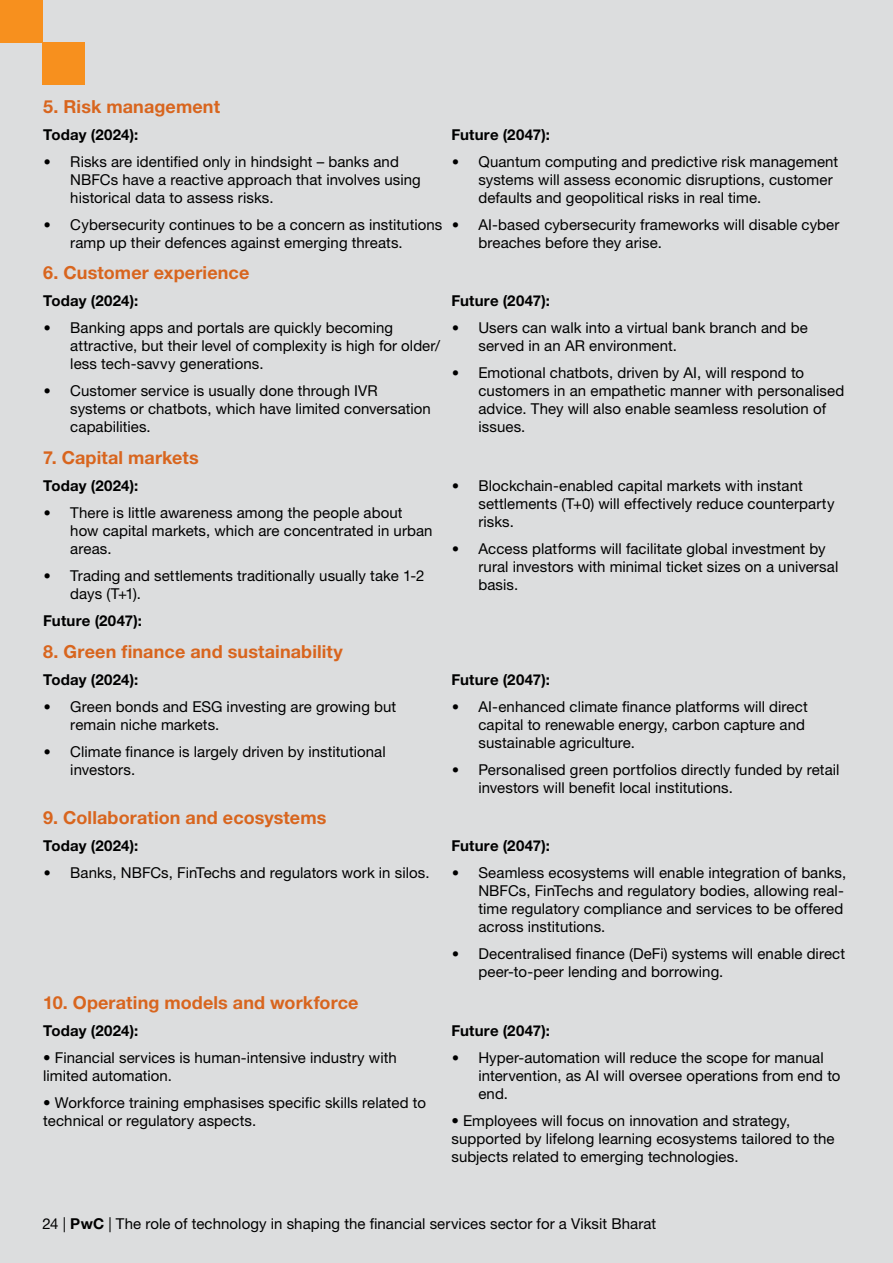
<style>
.page{position:relative;width:893px;height:1263px;background:#dcddde}
.page>*{position:absolute;margin:0;border:0;box-sizing:border-box;transform-origin:0 0}
.t1{font:700 18px "Helvetica Neue LT Pro";letter-spacing:.005em;color:#d8651e}
.t2{font:15px/18px "Helvetica Neue LT Pro";letter-spacing:.005em;color:#000}
.t3{font:700 15px "Helvetica Neue LT Pro";letter-spacing:.015em;color:#000}
.s1{font-family:"Calibri";font-size:16.5px}
.s2{font-weight:700}
</style>
<div class="page">
<div style="left:0;top:0;width:43px;height:43px;background:#f7901e"></div>
<div style="left:42px;top:42px;width:43px;height:43px;background:#f7901e"></div>
<p class="t1" style="left:43px;top:95px;width:178px">5. Risk management</p>
<p class="t3" style="left:43px;top:125px;width:96px">Today (2024):</p>
<p class="t2" style="left:70px;top:152px;width:352px;text-indent:-27px"><span class="s1">•</span> Risks are identified only in hindsight – banks and<br>NBFCs have a reactive approach that involves using historical data to assess risks.</p>
<p class="t2" style="left:70px;top:215px;width:374px;text-indent:-27px"><span class="s1">•</span> Cybersecurity continues to be a concern as institutions ramp up their defences against emerging threats.</p>
<p class="t1" style="left:43px;top:262px;width:208px">6. Customer experience</p>
<p class="t3" style="left:43px;top:292px;width:96px">Today (2024):</p>
<p class="t2" style="left:70px;top:319px;width:371px;text-indent:-27px"><span class="s1">•</span> Banking apps and portals are quickly becoming attractive, but their level of complexity is high for older/ less tech-savvy generations.</p>
<p class="t2" style="left:70px;top:382px;width:362px;text-indent:-27px"><span class="s1">•</span> Customer service is usually done through IVR systems or chatbots, which have limited conversation capabilities.</p>
<p class="t1" style="left:43px;top:446px;width:157px">7. Capital markets</p>
<p class="t3" style="left:43px;top:476px;width:96px">Today (2024):</p>
<p class="t2" style="left:70px;top:503px;width:364px;text-indent:-27px"><span class="s1">•</span> There is little awareness among the people about how capital markets, which are concentrated in urban areas.</p>
<p class="t2" style="left:70px;top:566px;width:356px;text-indent:-27px"><span class="s1">•</span> Trading and settlements traditionally usually take 1-2 days (T+1).</p>
<p class="t3" style="left:43px;top:611px;width:100px">Future (2047):</p>
<p class="t1" style="left:43px;top:640px;width:301px">8. Green finance and sustainability</p>
<p class="t3" style="left:43px;top:670px;width:96px">Today (2024):</p>
<p class="t2" style="left:70px;top:697px;width:327px;text-indent:-27px"><span class="s1">•</span> Green bonds and ESG investing are growing but remain niche markets.</p>
<p class="t2" style="left:70px;top:742px;width:317px;text-indent:-27px"><span class="s1">•</span> Climate finance is largely driven by institutional investors.</p>
<p class="t1" style="left:43px;top:806px;width:285px">9. Collaboration and ecosystems</p>
<p class="t3" style="left:43px;top:836px;width:96px">Today (2024):</p>
<p class="t2" style="left:43px;top:863px;width:388px"><span class="s1">•</span> Banks, NBFCs, FinTechs and regulators work in silos.</p>
<p class="t1" style="left:43px;top:991px;width:317px">10. Operating models and workforce</p>
<p class="t3" style="left:43px;top:1021px;width:96px">Today (2024):</p>
<p class="t2" style="left:43px;top:1048px;width:355px">• Financial services is human-intensive industry with limited automation.</p>
<p class="t2" style="left:43px;top:1093px;width:384px">• Workforce training emphasises specific skills related to technical or regulatory aspects.</p>
<p class="t3" style="left:451px;top:125px;width:100px">Future (2047):</p>
<p class="t2" style="left:478px;top:152px;width:361px;text-indent:-27px"><span class="s1">•</span> Quantum computing and predictive risk management systems will assess economic disruptions, customer defaults and geopolitical risks in real time.</p>
<p class="t2" style="left:478px;top:215px;width:363px;text-indent:-27px"><span class="s1">•</span> AI-based cybersecurity frameworks will disable cyber breaches before they arise.</p>
<p class="t3" style="left:451px;top:292px;width:100px">Future (2047):</p>
<p class="t2" style="left:478px;top:319px;width:331px;text-indent:-27px"><span class="s1">•</span> Users can walk into a virtual bank branch and be served in an AR environment.</p>
<p class="t2" style="left:478px;top:364px;width:367px;text-indent:-27px"><span class="s1">•</span> Emotional chatbots, driven by AI, will respond to customers in an empathetic manner with personalised advice. They will also enable seamless resolution of issues.</p>
<p class="t2" style="left:478px;top:476px;width:358px;text-indent:-27px"><span class="s1">•</span> Blockchain-enabled capital markets with instant settlements (T+0) will effectively reduce counterparty risks.</p>
<p class="t2" style="left:478px;top:539px;width:361px;text-indent:-27px"><span class="s1">•</span> Access platforms will facilitate global investment by rural investors with minimal ticket sizes on a universal basis.</p>
<p class="t3" style="left:451px;top:670px;width:100px">Future (2047):</p>
<p class="t2" style="left:478px;top:697px;width:331px;text-indent:-27px"><span class="s1">•</span> AI-enhanced climate finance platforms will direct capital to renewable energy, carbon capture and sustainable agriculture.</p>
<p class="t2" style="left:478px;top:760px;width:363px;text-indent:-27px"><span class="s1">•</span> Personalised green portfolios directly funded by retail investors will benefit local institutions.</p>
<p class="t3" style="left:451px;top:836px;width:100px">Future (2047):</p>
<p class="t2" style="left:478px;top:863px;width:369px;text-indent:-27px"><span class="s1">•</span> Seamless ecosystems will enable integration of banks, NBFCs, FinTechs and regulatory bodies, allowing real&shy;time regulatory compliance and services to be offered across institutions.</p>
<p class="t2" style="left:478px;top:944px;width:368px;text-indent:-27px"><span class="s1">•</span> Decentralised finance (DeFi) systems will enable direct peer-to-peer lending and borrowing.</p>
<p class="t3" style="left:451px;top:1021px;width:100px">Future (2047):</p>
<p class="t2" style="left:478px;top:1048px;width:364px;text-indent:-27px"><span class="s1">•</span> Hyper-automation will reduce the scope for manual intervention, as AI will oversee operations from end to end.</p>
<p class="t2" style="left:451px;top:1111px;width:385px">• Employees will focus on innovation and strategy, supported by lifelong learning ecosystems tailored to the subjects related to emerging technologies.</p>
<p class="t2" style="left:43px;top:1215px;width:615px">24 | <span class="s2">PwC</span> | The role of technology in shaping the financial services sector for a Viksit Bharat</p>
</div>
